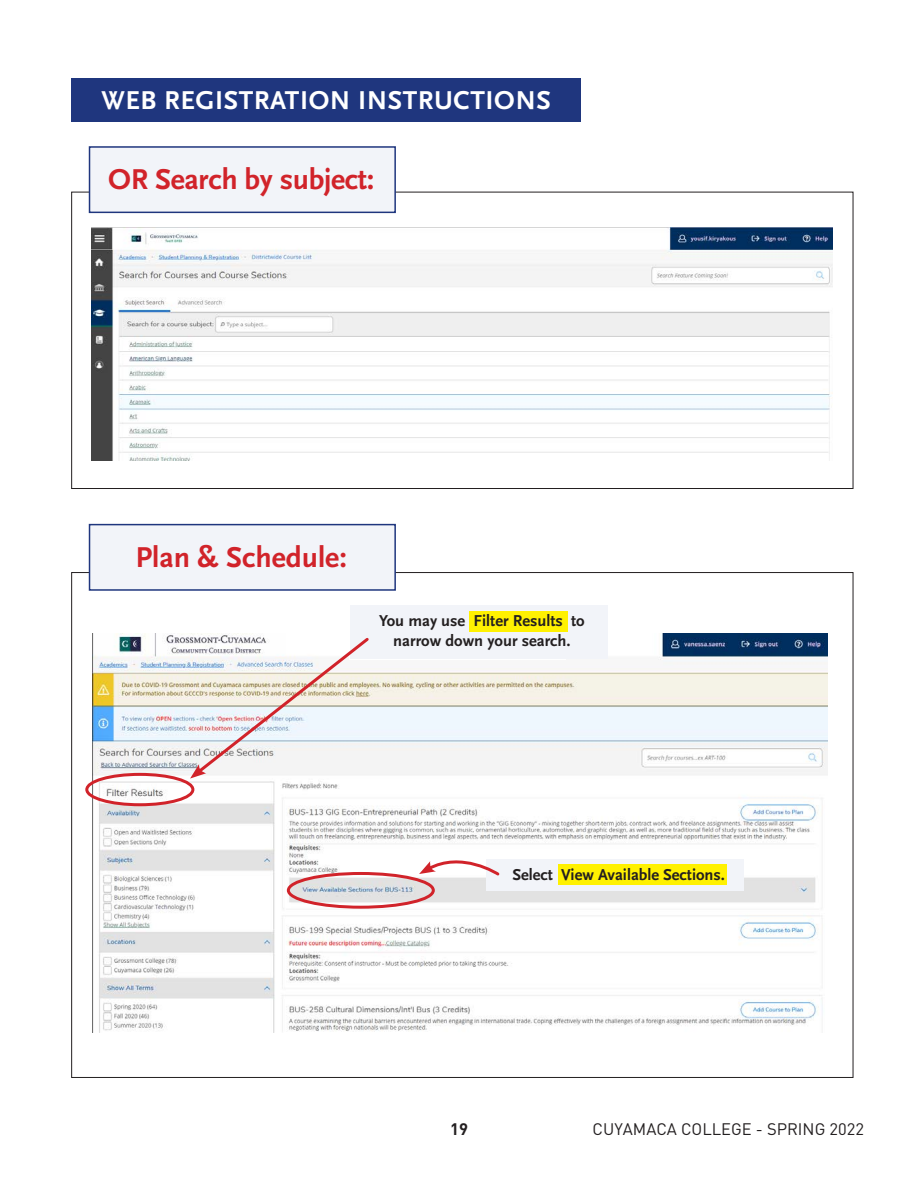
<style>
.page{position:relative;width:918px;height:1188px;background:#fff}
.page>*{position:absolute;margin:0;border:0;box-sizing:border-box;transform-origin:0 0}
.t1{font:30px "Scala Sans Bold LF";letter-spacing:-.01em;color:#d1232a}
.t2{font:27px "Scala Sans Bold LF";letter-spacing:.02em;color:#fff}
.t3{font:16.5px/19.8px "Scala Sans Bold LF";color:#231f20;text-align:center}
.t4{font:16.5px "DIN";color:#231f20}
.t5{font:700 16.5px "DIN";color:#231f20}
</style>
<div class="page">
<div style="left:71px;top:78px;width:510px;height:44px;background:#1f367e"></div>
<img style="left:91px;top:227px;width:742px;height:234px">
<div style="left:89px;top:146px;width:307px;height:67px;background:#f2f4f9;border:2px solid #1f367e"></div>
<div style="left:89px;top:524px;width:307px;height:67px;background:#f2f4f9;border:2px solid #1f367e"></div>
<img style="left:93px;top:634px;width:735px;height:399px">
<div style="left:349px;top:626px;width:217px;height:34px;background:#f2f4f9"></div>
<div style="left:85px;top:773px;width:109px;height:33px;border:3px solid #d1232a;border-radius:50%"></div>
<div style="left:351px;top:605px;width:257px;height:54px;background:#f2f4f9"></div>
<div style="left:470px;top:612px;width:98px;height:20px;background:#fff101"></div>
<svg style="left:190px;top:635px;width:181px;height:144px"></svg>
<div style="left:287px;top:872px;width:148px;height:37px;border:3px solid #d1232a;border-radius:50%"></div>
<div style="left:486px;top:859px;width:257px;height:32px;background:#f2f4f9"></div>
<div style="left:559px;top:864px;width:168px;height:21px;background:#fff101"></div>
<svg style="left:419px;top:851px;width:82px;height:26px"></svg>
<p class="t2" style="left:101px;top:85px;width:451px">WEB REGISTRATION INSTRUCTIONS</p>
<p class="t1" style="left:108px;top:163px;width:268px">OR Search by subject:</p>
<p class="t1" style="left:136px;top:541px;width:213px">Plan &amp; Schedule:</p>
<p class="t3" style="left:379px;top:612px;width:207px">You may use Filter Results to narrow down your search.</p>
<p class="t3" style="left:512px;top:865px;width:214px">Select View Available Sections.</p>
<p class="t5" style="left:450px;top:1118px;width:19px">19</p>
<p class="t4" style="left:593px;top:1119px;width:273px">CUYAMACA COLLEGE - SPRING 2022</p>
</div>
